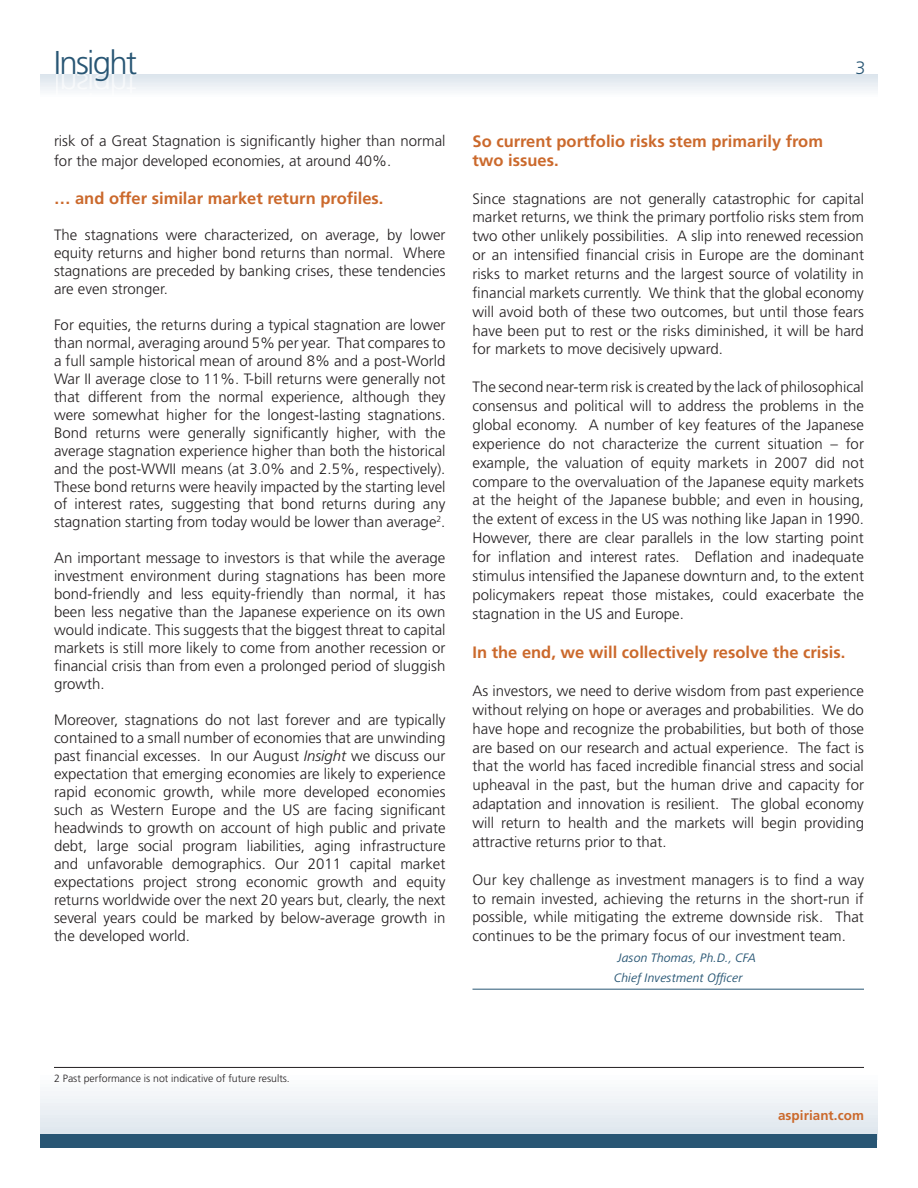
<style>
.page{position:relative;width:918px;height:1188px;background:#fff}
.page>*{position:absolute;margin:0;border:0;box-sizing:border-box;transform-origin:0 0}
.t1{font:300 33px "Frutiger LT Std";letter-spacing:-.05em;color:#285674}
.t2{font:300 18px "Frutiger LT Std";color:#285674}
.t3{font:700 16.5px/18.8px "Frutiger LT Std";color:#cb692c}
.t4{font:300 15px/18px "Frutiger LT Std";color:#231f20;text-align:justify}
.t5{font:700 13.5px "Frutiger LT Std";letter-spacing:.005em;color:#cb692c}
.t6{font:italic 12.75px/20.4px "Frutiger Next LT";color:#285674}
.t7{font:300 10.5px "Frutiger LT Std";color:#231f20}
.s1{font-style:italic}
</style>
<div class="page">
<div style="left:40px;top:978px;width:838px;height:162px;background:linear-gradient(to bottom,#fff,#eaeff4)"></div>
<div style="left:40px;top:74px;width:838px;height:56px;background:linear-gradient(to bottom,#e7edf2,#fff)"></div>
<div style="left:40px;top:1134px;width:838px;height:14px;background:#285674"></div>
<hr style="left:473px;top:989px;width:391px;height:1px;background:#285674">
<hr style="left:54px;top:1067px;width:810px;height:1px;background:#231f20">
<svg style="left:56px;top:74px;width:81px;height:22px"></svg>
<h1 class="t1" style="left:54px;top:44px;width:85px">Insight</h1>
<p class="t4" style="left:54px;top:131px;width:393px;line-height:19.6px">risk of a Great Stagnation is significantly higher than normal for the major developed economies, at around 40%.</p>
<p class="t3" style="left:54px;top:189px;width:331px">… and offer similar market return profiles.</p>
<p class="t4" style="left:54px;top:226px;width:393px">The stagnations were characterized, on average, by lower equity returns and higher bond returns than normal. Where stagnations are preceded by banking crises, these tendencies are even stronger.</p>
<p class="t4" style="left:54px;top:316px;width:393px">For equities, the returns during a typical stagnation are lower than normal, averaging around 5% per year. That compares to a full sample historical mean of around 8% and a post-World War II average close to 11%. T-bill returns were generally not that different from the normal experience, although they were somewhat higher for the longest-lasting stagnations.<br>Bond returns were generally significantly higher, with the average stagnation experience higher than both the historical and the post-WWII means (at 3.0% and 2.5%, respectively).<br>These bond returns were heavily impacted by the starting level of interest rates, suggesting that bond returns during any stagnation starting from today would be lower than average<sup>2</sup>.</p>
<p class="t4" style="left:54px;top:549px;width:393px">An important message to investors is that while the average investment environment during stagnations has been more bond-friendly and less equity-friendly than normal, it has been less negative than the Japanese experience on its own would indicate. This suggests that the biggest threat to capital markets is still more likely to come from another recession or financial crisis than from even a prolonged period of sluggish growth.</p>
<p class="t4" style="left:54px;top:711px;width:393px">Moreover, stagnations do not last forever and are typically contained to a small number of economies that are unwinding past financial excesses. In our August <span class="s1">Insight</span> we discuss our expectation that emerging economies are likely to experience rapid economic growth, while more developed economies such as Western Europe and the US are facing significant headwinds to growth on account of high public and private debt, large social program liabilities, aging infrastructure and unfavorable demographics. Our 2011 capital market expectations project strong economic growth and equity returns worldwide over the next 20 years but, clearly, the next several years could be marked by below-average growth in the developed world.</p>
<p class="t2" style="left:855px;top:58px;width:12px">3</p>
<p class="t3" style="left:473px;top:132px;width:352px">So current portfolio risks stem primarily from two issues.</p>
<p class="t4" style="left:473px;top:189px;width:393px;line-height:18.9px">Since stagnations are not generally catastrophic for capital market returns, we think the primary portfolio risks stem from two other unlikely possibilities. A slip into renewed recession or an intensified financial crisis in Europe are the dominant risks to market returns and the largest source of volatility in financial markets currently. We think that the global economy will avoid both of these two outcomes, but until those fears have been put to rest or the risks diminished, it will be hard for markets to move decisively upward.</p>
<p class="t4" style="left:473px;top:378px;width:393px;line-height:18.9px">The second near-term risk is created by the lack of philosophical consensus and political will to address the problems in the global economy. A number of key features of the Japanese experience do not characterize the current situation – for example, the valuation of equity markets in 2007 did not compare to the overvaluation of the Japanese equity markets at the height of the Japanese bubble; and even in housing, the extent of excess in the US was nothing like Japan in 1990.<br>However, there are clear parallels in the low starting point for inflation and interest rates. Deflation and inadequate stimulus intensified the Japanese downturn and, to the extent policymakers repeat those mistakes, could exacerbate the stagnation in the US and Europe.</p>
<p class="t3" style="left:473px;top:643px;width:374px">In the end, we will collectively resolve the crisis.</p>
<p class="t4" style="left:473px;top:682px;width:393px;line-height:18.9px">As investors, we need to derive wisdom from past experience without relying on hope or averages and probabilities. We do have hope and recognize the probabilities, but both of those are based on our research and actual experience. The fact is that the world has faced incredible financial stress and social upheaval in the past, but the human drive and capacity for adaptation and innovation is resilient. The global economy will return to health and the markets will begin providing attractive returns prior to that.</p>
<p class="t4" style="left:473px;top:870px;width:393px;line-height:18.9px">Our key challenge as investment managers is to find a way to remain invested, achieving the returns in the short-run if possible, while mitigating the extreme downside risk. That continues to be the primary focus of our investment team.</p>
<p class="t6" style="left:614px;top:947px;width:143px">Jason Thomas, Ph.D., CFA<br>Chief Investment Officer</p>
<p class="t7" style="left:54px;top:1072px;width:237px">2 Past performance is not indicative of future results.</p>
<p class="t5" style="left:778px;top:1107px;width:87px">aspiriant.com</p>
</div>
